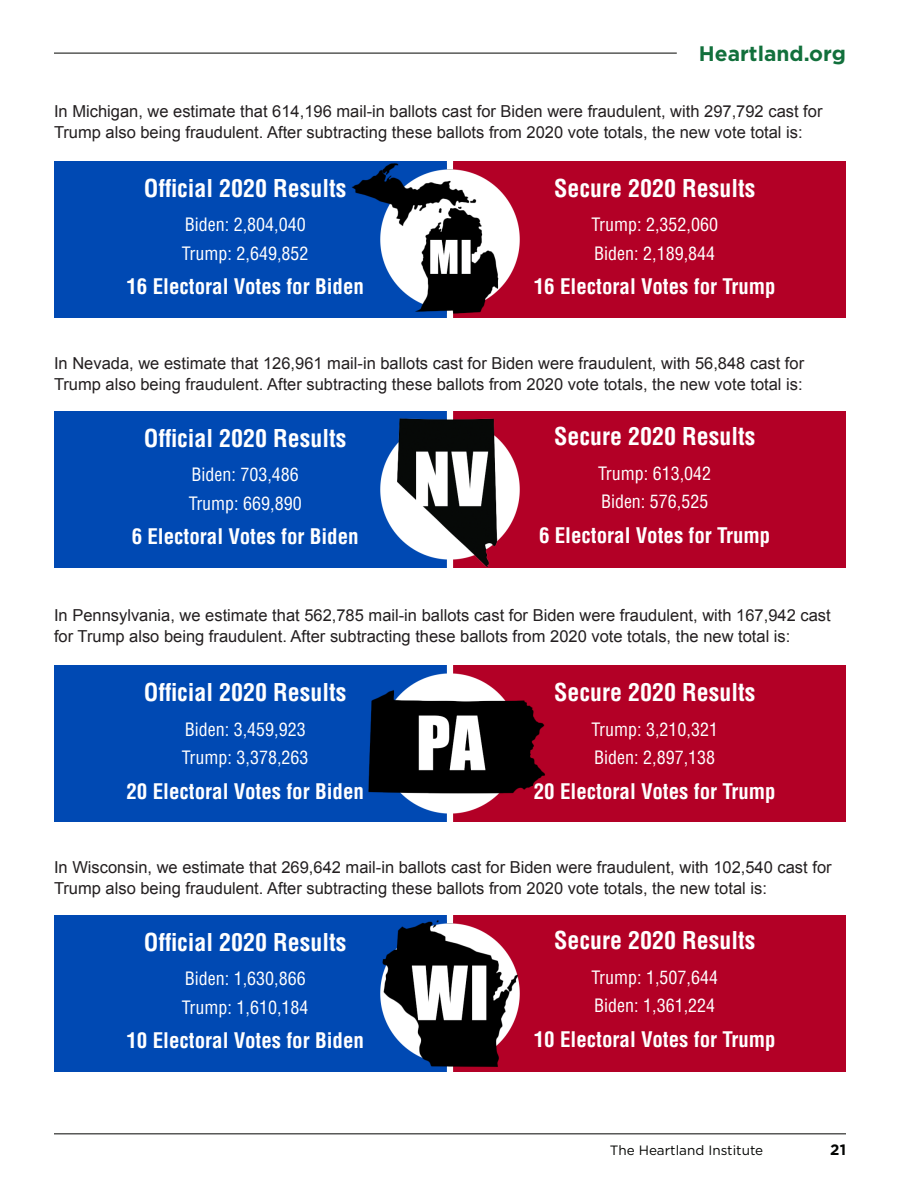
<style>
.page{position:relative;width:918px;height:1188px;background:#fff}
.page>*{position:absolute;margin:0;border:0;box-sizing:border-box;transform-origin:0 0}
.t1{font:700 condensed 24px "Helvetica";color:#fff}
.t2{font:700 condensed 21px "Helvetica";color:#fff}
.t3{font:700 21px "Gotham";color:#12703c}
.t4{font:condensed 18px "Helvetica";color:#fff}
.t5{font:16.5px/21px "Arial";color:#231f20}
.t6{font:700 15px "Gotham";color:#040503}
.t7{font:13.5px "Gotham";color:#040503}
</style>
<div class="page">
<hr style="left:54px;top:53px;width:623px;height:1px;background:#040503">
<hr style="left:54px;top:1133px;width:792px;height:1px;background:#040503">
<img style="left:54px;top:161px;width:792px;height:156px">
<img style="left:54px;top:411px;width:792px;height:156px">
<img style="left:54px;top:665px;width:792px;height:157px">
<img style="left:54px;top:915px;width:792px;height:157px">
<p class="t3" style="left:699px;top:40px;width:149px">Heartland.org</p>
<p class="t5" style="left:54px;top:101px;width:770px">In Michigan, we estimate that 614,196 mail-in ballots cast for Biden were fraudulent, with 297,792 cast for<br>Trump also being fraudulent. After subtracting these ballots from 2020 vote totals, the new vote total is:</p>
<p class="t1" style="left:144px;top:173px;width:204px">Official 2020 Results</p>
<p class="t4" style="left:185px;top:213px;width:122px">Biden: 2,804,040</p>
<p class="t4" style="left:182px;top:242px;width:128px">Trump: 2,649,852</p>
<p class="t2" style="left:126px;top:274px;width:239px">16 Electoral Votes for Biden</p>
<p class="t1" style="left:554px;top:173px;width:203px">Secure 2020 Results</p>
<p class="t4" style="left:591px;top:213px;width:128px">Trump: 2,352,060</p>
<p class="t4" style="left:594px;top:242px;width:122px">Biden: 2,189,844</p>
<p class="t2" style="left:534px;top:274px;width:243px">16 Electoral Votes for Trump</p>
<p class="t5" style="left:54px;top:353px;width:752px">In Nevada, we estimate that 126,961 mail-in ballots cast for Biden were fraudulent, with 56,848 cast for<br>Trump also being fraudulent. After subtracting these ballots from 2020 vote totals, the new vote total is:</p>
<p class="t1" style="left:144px;top:423px;width:204px">Official 2020 Results</p>
<p class="t4" style="left:192px;top:463px;width:109px">Biden: 703,486</p>
<p class="t4" style="left:189px;top:492px;width:115px">Trump: 669,890</p>
<p class="t2" style="left:132px;top:524px;width:229px">6 Electoral Votes for Biden</p>
<p class="t1" style="left:554px;top:422px;width:203px">Secure 2020 Results</p>
<p class="t4" style="left:598px;top:462px;width:115px">Trump: 613,042</p>
<p class="t4" style="left:601px;top:490px;width:109px">Biden: 576,525</p>
<p class="t2" style="left:539px;top:522px;width:233px">6 Electoral Votes for Trump</p>
<p class="t5" style="left:54px;top:605px;width:778px">In Pennsylvania, we estimate that 562,785 mail-in ballots cast for Biden were fraudulent, with 167,942 cast for Trump also being fraudulent. After subtracting these ballots from 2020 vote totals, the new total is:</p>
<p class="t1" style="left:144px;top:678px;width:204px">Official 2020 Results</p>
<p class="t4" style="left:185px;top:718px;width:122px">Biden: 3,459,923</p>
<p class="t4" style="left:182px;top:746px;width:128px">Trump: 3,378,263</p>
<p class="t2" style="left:126px;top:778px;width:239px">20 Electoral Votes for Biden</p>
<p class="t1" style="left:554px;top:678px;width:203px">Secure 2020 Results</p>
<p class="t4" style="left:591px;top:718px;width:128px">Trump: 3,210,321</p>
<p class="t4" style="left:594px;top:746px;width:122px">Biden: 2,897,138</p>
<p class="t2" style="left:534px;top:778px;width:243px">20 Electoral Votes for Trump</p>
<p class="t5" style="left:54px;top:857px;width:779px">In Wisconsin, we estimate that 269,642 mail-in ballots cast for Biden were fraudulent, with 102,540 cast for<br>Trump also being fraudulent. After subtracting these ballots from 2020 vote totals, the new total is:</p>
<p class="t1" style="left:554px;top:926px;width:203px">Secure 2020 Results</p>
<p class="t4" style="left:591px;top:966px;width:128px">Trump: 1,507,644</p>
<p class="t4" style="left:594px;top:995px;width:122px">Biden: 1,361,224</p>
<p class="t2" style="left:534px;top:1027px;width:243px">10 Electoral Votes for Trump</p>
<p class="t1" style="left:144px;top:928px;width:204px">Official 2020 Results</p>
<p class="t4" style="left:185px;top:968px;width:122px">Biden: 1,630,866</p>
<p class="t4" style="left:182px;top:996px;width:128px">Trump: 1,610,184</p>
<p class="t2" style="left:126px;top:1028px;width:239px">10 Electoral Votes for Biden</p>
<p class="t7" style="left:610px;top:1141px;width:155px">The Heartland Institute</p>
<p class="t6" style="left:830px;top:1140px;width:17px">21</p>
</div>
